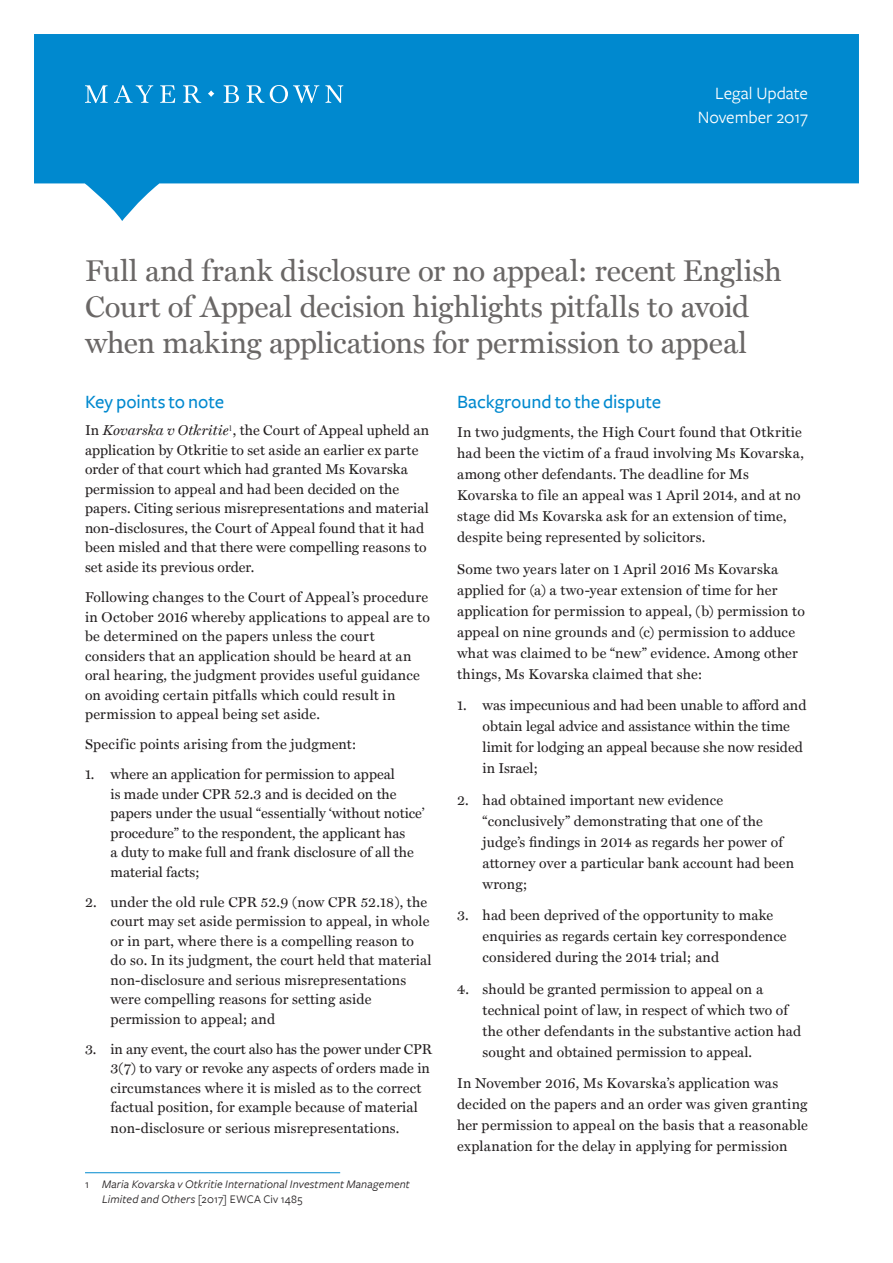
<style>
.page{position:relative;width:893px;height:1263px;background:#fff}
.page>*{position:absolute;margin:0;border:0;box-sizing:border-box;transform-origin:0 0}
.Fractual_headline{font:30px/36px "Miller Text";letter-spacing:-.005em;color:#6a6766}
.Headings_L1_Subhead{font:500 19.5px "Freight Sans";letter-spacing:-.005em;color:#0089cf}
.Date{font:18px "Freight Sans";color:#fff}
.Body_copy{font:14.25px/19.5px "Miller Text";letter-spacing:.01em;color:#231f20}
.Body_indent_Numbers{font:14.25px/19.5px "Miller Text";letter-spacing:.01em;color:#231f20}
.Footnote{font:italic 12px/15px "Freight Sans";letter-spacing:.01em;color:#231f20}
.s1{font-style:italic}
.s2{font-style:normal}
</style>
<div class="page">
<svg style="left:34px;top:34px;width:825px;height:187px;fill:#0089cf"></svg>
<hr style="left:85px;top:1172px;width:255px;height:1px;background:#0089cf">
<svg style="left:83px;top:85px;width:260px;height:18px;background:#37a2d9"></svg>
<p class="Date" style="left:715px;top:84px;width:94px">Legal Update</p>
<p class="Date" style="left:698px;top:108px;width:112px">November 2017</p>
<p class="Fractual_headline" style="left:85px;top:252px;width:698px">Full and frank disclosure or no appeal: recent English<br>Court of Appeal decision highlights pitfalls to avoid when making applications for permission to appeal</p>
<p class="Headings_L1_Subhead" style="left:85px;top:390px;width:141px">Key points to note</p>
<p class="Body_copy" style="left:85px;top:421px;width:346px">In <span class="s1">Kovarska v Otkritie</span><sup>1</sup>, the Court of Appeal upheld an application by Otkritie to set aside an earlier ex parte order of that court which had granted Ms Kovarska permission to appeal and had been decided on the papers. Citing serious misrepresentations and material non-disclosures, the Court of Appeal found that it had been misled and that there were compelling reasons to set aside its previous order.</p>
<p class="Body_copy" style="left:85px;top:587px;width:347px">Following changes to the Court of Appeal’s procedure in October 2016 whereby applications to appeal are to be determined on the papers unless the court considers that an application should be heard at an oral hearing, the judgment provides useful guidance on avoiding certain pitfalls which could result in permission to appeal being set aside.</p>
<p class="Body_copy" style="left:85px;top:734px;width:273px">Specific points arising from the judgment:</p>
<p class="Body_indent_Numbers" style="left:111px;top:764px;width:315px;text-indent:-26px">1. where an application for permission to appeal<br>is made under CPR 52.3 and is decided on the papers under the usual “essentially ‘without notice’ procedure” to the respondent, the applicant has<br>a duty to make full and frank disclosure of all the material facts;</p>
<p class="Body_indent_Numbers" style="left:111px;top:892px;width:322px;text-indent:-26px">2. under the old rule CPR 52.9 (now CPR 52.18), the court may set aside permission to appeal, in whole or in part, where there is a compelling reason to do so. In its judgment, the court held that material non-disclosure and serious misrepresentations were compelling reasons for setting aside permission to appeal; and</p>
<p class="Body_indent_Numbers" style="left:111px;top:1039px;width:323px;text-indent:-26px">3. in any event, the court also has the power under CPR 3(7) to vary or revoke any aspects of orders made in circumstances where it is misled as to the correct factual position, for example because of material</p>
<p class="Body_indent_Numbers" style="left:111px;top:1118px;width:290px">non-disclosure or serious misrepresentations.</p>
<p class="Headings_L1_Subhead" style="left:457px;top:390px;width:206px">Background to the dispute</p>
<p class="Body_copy" style="left:457px;top:421px;width:348px;line-height:21px">In two judgments, the High Court found that Otkritie had been the victim of a fraud involving Ms Kovarska, among other defendants. The deadline for Ms Kovarska to file an appeal was 1 April 2014, and at no stage did Ms Kovarska ask for an extension of time, despite being represented by solicitors.</p>
<p class="Body_copy" style="left:457px;top:558px;width:349px;line-height:21px">Some two years later on 1 April 2016 Ms Kovarska applied for (a) a two-year extension of time for her application for permission to appeal, (b) permission to appeal on nine grounds and (c) permission to adduce what was claimed to be “new” evidence. Among other things, Ms Kovarska claimed that she:</p>
<p class="Body_indent_Numbers" style="left:483px;top:694px;width:325px;line-height:21px;text-indent:-26px">1. was impecunious and had been unable to afford and obtain legal advice and assistance within the time limit for lodging an appeal because she now resided in Israel;</p>
<p class="Body_indent_Numbers" style="left:483px;top:789px;width:313px;line-height:21px;text-indent:-26px">2. had obtained important new evidence “conclusively” demonstrating that one of the judge’s findings in 2014 as regards her power of attorney over a particular bank account had been wrong;</p>
<p class="Body_indent_Numbers" style="left:483px;top:904px;width:306px;line-height:21px;text-indent:-26px">3. had been deprived of the opportunity to make enquiries as regards certain key correspondence considered during the 2014 trial; and</p>
<p class="Body_indent_Numbers" style="left:483px;top:978px;width:320px;line-height:21px;text-indent:-26px">4. should be granted permission to appeal on a technical point of law, in respect of which two of the other defendants in the substantive action had sought and obtained permission to appeal.</p>
<p class="Body_copy" style="left:457px;top:1072px;width:352px;line-height:21px">In November 2016, Ms Kovarska’s application was decided on the papers and an order was given granting her permission to appeal on the basis that a reasonable explanation for the delay in applying for permission</p>
<p class="Footnote" style="left:102px;top:1176px;width:309px;text-indent:-17px"><span class="s2">1</span> Maria Kovarska v Otkritie International Investment Management<br>Limited and Others <span class="s2">[2017] EWCA Civ 1485</span></p>
</div>
